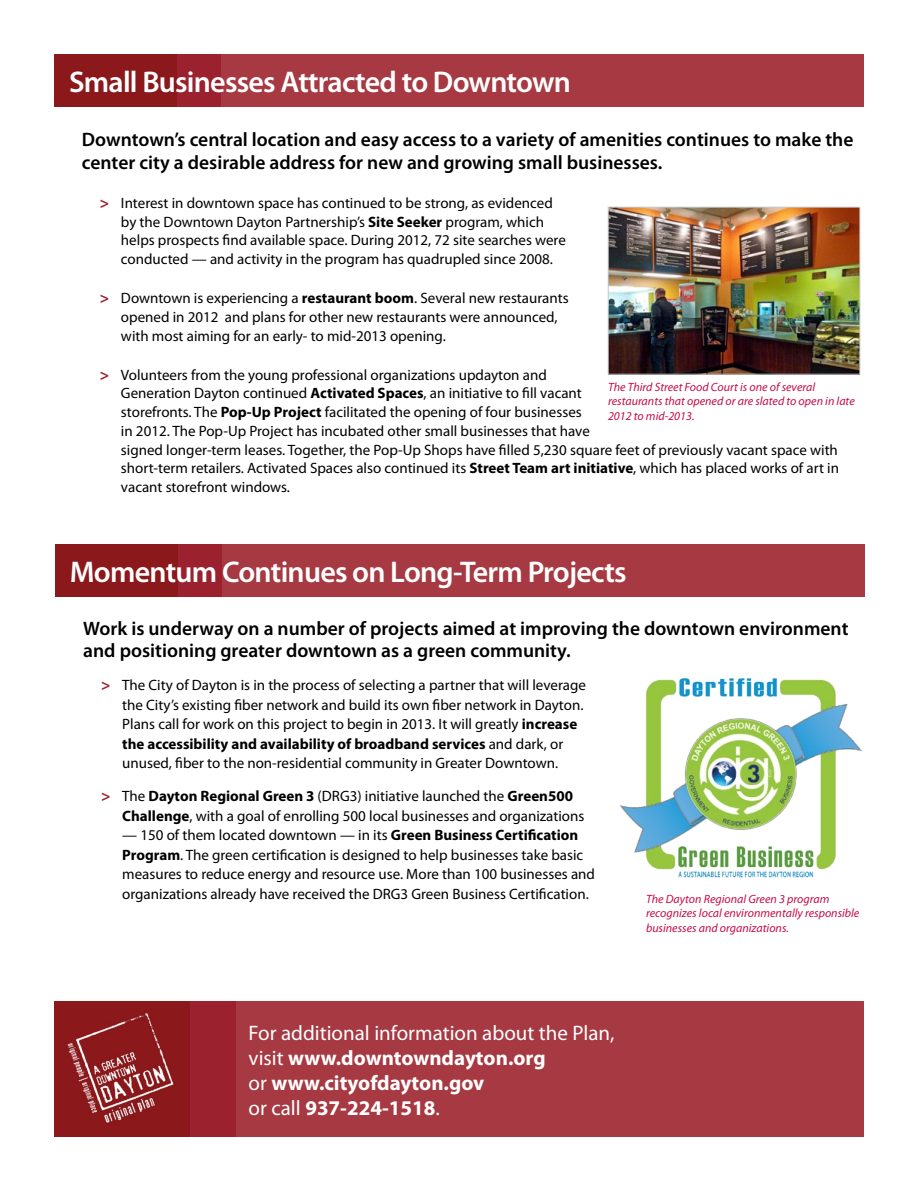
<style>
.page{position:relative;width:918px;height:1188px;background:#fff}
.page>*{position:absolute;margin:0;border:0;box-sizing:border-box;transform-origin:0 0}
.t1{font:600 30px "Myriad Pro";letter-spacing:-.025em;color:#fff}
.t2{font:700 21px/25.2px "Myriad Pro";color:#fff}
.t3{font:600 19.5px/22.5px "Myriad Pro";color:#000}
.t4{font:15px/18.8px "Myriad Pro";color:#000}
.t5{font:italic 12px/14.4px "Myriad Pro";color:#c60c46}
.s1{font-weight:700;font-size:15.75px;color:#9b212e}
.s2{font-weight:700}
.s3{font-weight:400}
</style>
<div class="page">
<div style="left:55px;top:54px;width:575px;height:53px;background:#8b181b"></div>
<div style="left:177px;top:54px;width:454px;height:53px;background:#9b212e"></div>
<div style="left:221px;top:54px;width:642px;height:53px;background:#a63942"></div>
<img style="left:610px;top:209px;width:248px;height:163px">
<div style="left:608px;top:207px;width:252px;height:167px;border:1px solid #c7c8ca"></div>
<div style="left:55px;top:544px;width:576px;height:53px;background:#8b181b"></div>
<div style="left:178px;top:544px;width:454px;height:53px;background:#9b212e"></div>
<div style="left:222px;top:544px;width:642px;height:53px;background:#a63942"></div>
<img style="left:619px;top:677px;width:243px;height:201px">
<div style="left:55px;top:1001px;width:606px;height:136px;background:#8b181b"></div>
<div style="left:191px;top:1001px;width:471px;height:136px;background:#9b212e"></div>
<div style="left:236px;top:1001px;width:628px;height:136px;background:#a63942"></div>
<img style="left:67px;top:1013px;width:107px;height:110px">
<h1 class="t1" style="left:69px;top:62px;width:504px">Small Businesses Attracted to Downtown</h1>
<h3 class="t3" style="left:82px;top:128px;width:773px">Downtown’s central location and easy access to a variety of amenities continues to make the center city a desirable address for new and growing small businesses.</h3>
<p class="t4" style="left:121px;top:193px;width:446px;text-indent:-21px"><span class="s1">&gt;</span> Interest in downtown space has continued to be strong, as evidenced by the Downtown Dayton Partnership’s <span class="s2">Site Seeker</span> program, which helps prospects find available space. During 2012, 72 site searches were conducted — and activity in the program has quadrupled since 2008.</p>
<p class="t4" style="left:121px;top:288px;width:449px;text-indent:-21px"><span class="s1">&gt;</span> Downtown is experiencing a <span class="s2">restaurant boom</span>. Several new restaurants opened in 2012 and plans for other new restaurants were announced, with most aiming for an early- to mid-2013 opening.</p>
<p class="t4" style="left:121px;top:365px;width:720px;text-indent:-21px"><span class="s1">&gt;</span> Volunteers from the young professional organizations updayton and<br>Generation Dayton continued <span class="s2">Activated Spaces</span>, an initiative to fill vacant<br>storefronts. The <span class="s2">Pop-Up Project</span> facilitated the opening of four businesses<br>in 2012. The Pop-Up Project has incubated other small businesses that have<br>signed longer-term leases. Together, the Pop-Up Shops have filled 5,230 square feet of previously vacant space with short-term retailers. Activated Spaces also continued its <span class="s2">Street Team art initiative</span>, which has placed works of art in vacant storefront windows.</p>
<p class="t5" style="left:608px;top:380px;width:248px">The Third Street Food Court is one of several restaurants that opened or are slated to open in late<br>2012 to mid-2013.</p>
<h1 class="t1" style="left:70px;top:553px;width:558px">Momentum Continues on Long-Term Projects</h1>
<h3 class="t3" style="left:83px;top:616px;width:767px">Work is underway on a number of projects aimed at improving the downtown environment and positioning greater downtown as a green community.</h3>
<p class="t4" style="left:122px;top:675px;width:465px;line-height:19.5px;text-indent:-21px"><span class="s1">&gt;</span> The City of Dayton is in the process of selecting a partner that will leverage the City’s existing fiber network and build its own fiber network in Dayton.<br>Plans call for work on this project to begin in 2013. It will greatly <span class="s2">increase the accessibility and availability of broadband services</span> and dark, or unused, fiber to the non-residential community in Greater Downtown.</p>
<p class="t4" style="left:122px;top:786px;width:464px;line-height:19.5px;text-indent:-21px"><span class="s1">&gt;</span> The <span class="s2">Dayton Regional Green 3</span> (DRG3) initiative launched the <span class="s2">Green500<br>Challenge</span>, with a goal of enrolling 500 local businesses and organizations</p>
<p class="t4" style="left:122px;top:825px;width:474px;line-height:19.5px">— 150 of them located downtown — in its <span class="s2">Green Business Certification Program</span>. The green certification is designed to help businesses take basic measures to reduce energy and resource use. More than 100 businesses and organizations already have received the DRG3 Green Business Certification.</p>
<p class="t5" style="left:646px;top:892px;width:215px">The Dayton Regional Green 3 program recognizes local environmentally responsible businesses and organizations.</p>
<h2 class="t2" style="left:249px;top:1019px;width:367px"><span class="s3">For additional information about the Plan, visit</span> www.downtowndayton.org<br><span class="s3">or</span> www.cityofdayton.gov<br><span class="s3">or call</span> 937-224-1518<span class="s3">.</span></h2>
</div>
